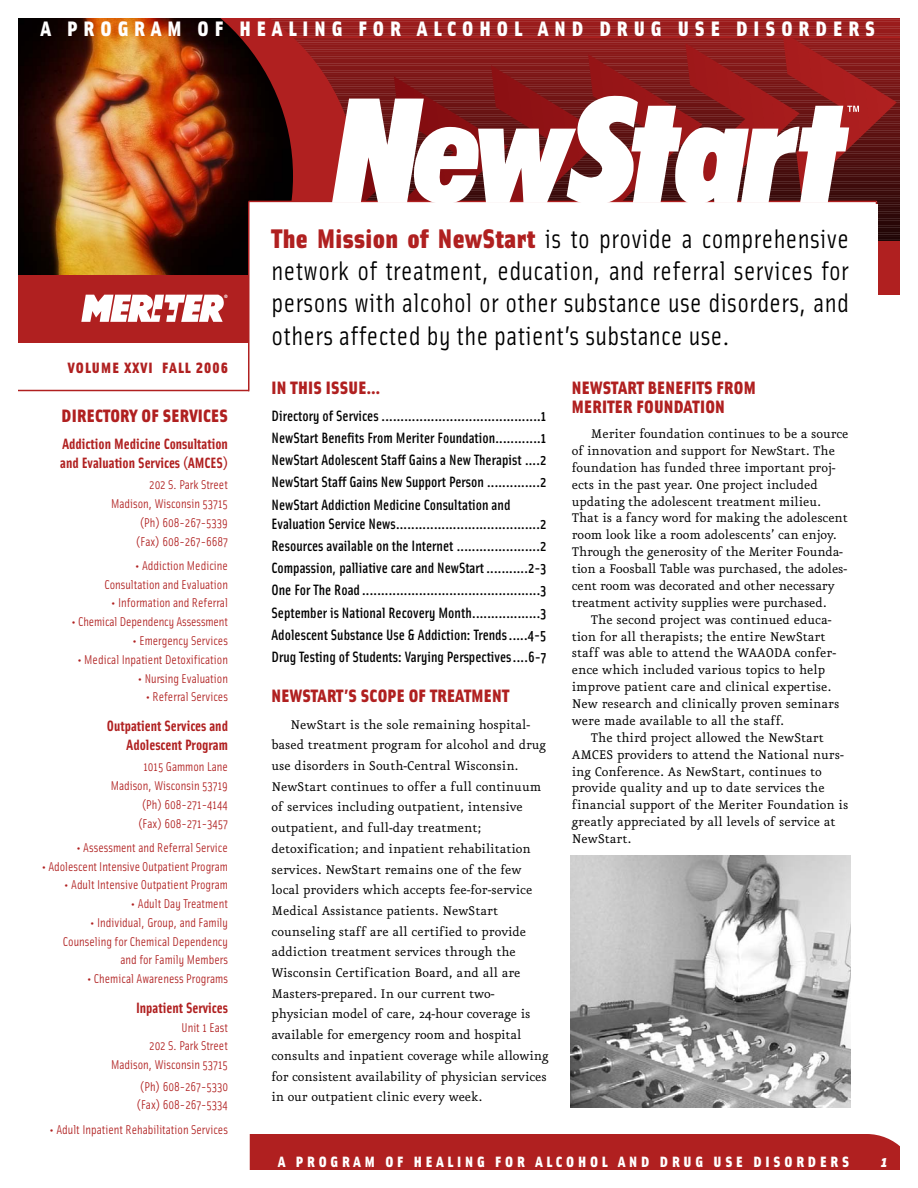
<style>
.page{position:relative;width:918px;height:1188px;background:#fff}
.page>*{position:absolute;margin:0;border:0;box-sizing:border-box;transform-origin:0 0}
.t1{font:27px/32.4px "Solex";letter-spacing:.015em;color:#000;text-align:justify}
.t2{font:900 21px "Solex";letter-spacing:.285em;color:#fff}
.t3{font:900 18px/19.5px "Solex";letter-spacing:.015em;color:#b02020}
.t4{font:15px/16.8px "Eureka CE";color:#000}
.t5{font:500 15px/22.2px "Solex";color:#000;text-align:justify}
.t6{font:700 15px/18.8px "Solex";color:#b02020}
.t7{font:900 15px "Solex";letter-spacing:.255em;color:#fff}
.t8{font:900 15px "Solex";letter-spacing:.08em;color:#b02020}
.t9{font:italic 900 15px "Solex";color:#fff}
.t10{font:12.75px/18.8px "Solex";color:#b02020;text-align:right}
.t11{font:900 4.5px "Univers";color:#fff}
.s1{font-family:"Solex Black Lining";font-weight:400}
.s2{font-weight:900;color:#b02020}
</style>
<div class="page">
<hr style="left:102px;top:29px;width:798px;height:4px;background:#961b1b">
<hr style="left:102px;top:26px;width:798px;height:3px;background:#981c1b">
<hr style="left:102px;top:22px;width:798px;height:4px;background:#9a1c1c">
<hr style="left:102px;top:19px;width:798px;height:3px;background:#9c1c1c">
<hr style="left:102px;top:18px;width:798px;height:1px;background:#9e1d1c">
<img style="left:18px;top:18px;width:275px;height:257px">
<div style="left:18px;top:275px;width:231px;height:67px;background:#b02020"></div>
<div style="left:876px;top:241px;width:24px;height:54px;background:#b02020"></div>
<svg style="left:81px;top:295px;width:143px;height:27px"></svg>
<hr style="left:248px;top:201px;width:1px;height:190px;background:#b02020">
<hr style="left:249px;top:36px;width:651px;height:2px;background:#b02020">
<img style="left:102px;top:32px;width:795px;height:240px">
<hr style="left:18px;top:390px;width:231px;height:1px;background:#b02020">
<div style="left:250px;top:204px;width:628px;height:395px;background:#fff"></div>
<div style="left:250px;top:1134px;width:650px;height:36px;background:#b02020"></div>
<img style="left:570px;top:856px;width:280px;height:251px">
<h2 class="t2" style="left:41px;top:21px;width:836px">A PROGRAM OF HEALING FOR ALCOHOL AND DRUG USE DISORDERS</h2>
<p class="t11" style="left:224px;top:295px;width:5px">®</p>
<p class="t8" style="left:68px;top:363px;width:162px">VOLUME XXVI <span class="s1">FALL 2006</span></p>
<p class="t3" style="left:62px;top:408px;width:168px">DIRECTORY OF SERVICES</p>
<p class="t6" style="left:60px;top:436px;width:169px">Addiction Medicine Consultation and Evaluation Services (AMCES)</p>
<p class="t10" style="left:111px;top:477px;width:118px">202 S. Park Street<br>Madison, Wisconsin 53715 (Ph) 608-267-5339<br>(Fax) 608-267-6687</p>
<p class="t10" style="left:104px;top:557px;width:125px">• Addiction Medicine<br>Consultation and Evaluation</p>
<p class="t10" style="left:111px;top:595px;width:118px">• Information and Referral</p>
<p class="t10" style="left:71px;top:614px;width:158px">• Chemical Dependency Assessment</p>
<p class="t10" style="left:133px;top:633px;width:97px">• Emergency Services</p>
<p class="t10" style="left:77px;top:651px;width:152px">• Medical Inpatient Detoxification</p>
<p class="t10" style="left:138px;top:670px;width:92px">• Nursing Evaluation</p>
<p class="t10" style="left:146px;top:689px;width:84px">• Referral Services</p>
<p class="t6" style="left:107px;top:718px;width:123px;text-align:right">Outpatient Services and<br>Adolescent Program</p>
<p class="t10" style="left:111px;top:759px;width:119px">1015 Gammon Lane<br>Madison, Wisconsin 53719 (Ph) 608-271-4144<br>(Fax) 608-271-3457</p>
<p class="t10" style="left:76px;top:839px;width:153px">• Assessment and Referral Service</p>
<p class="t10" style="left:42px;top:858px;width:187px">• Adolescent Intensive Outpatient Program</p>
<p class="t10" style="left:64px;top:877px;width:165px">• Adult Intensive Outpatient Program</p>
<p class="t10" style="left:131px;top:896px;width:99px">• Adult Day Treatment</p>
<p class="t10" style="left:63px;top:914px;width:167px">• Individual, Group, and Family<br>Counseling for Chemical Dependency and for Family Members</p>
<p class="t10" style="left:87px;top:971px;width:142px">• Chemical Awareness Programs</p>
<p class="t6" style="left:136px;top:1000px;width:93px">Inpatient Services</p>
<p class="t10" style="left:111px;top:1019px;width:118px">Unit 1 East<br>202 S. Park Street<br>Madison, Wisconsin 53715</p>
<p class="t10" style="left:136px;top:1078px;width:93px;text-align:left">(Ph) 608-267-5330 (Fax) 608-267-5334</p>
<p class="t10" style="left:49px;top:1121px;width:180px">• Adult Inpatient Rehabilitation Services</p>
<h1 class="t1" style="left:271px;top:225px;width:579px"><span class="s2">The Mission of NewStart</span> is to provide a comprehensive network of treatment, education, and referral services for persons with alcohol or other substance use disorders, and others affected by the patient’s substance use.</h1>
<p class="t3" style="left:271px;top:379px;width:110px">IN THIS ISSUE…</p>
<p class="t5" style="left:271px;top:406px;width:276px">Directory of Services ..........................................1<br>NewStart Benefits From Meriter Foundation............1<br>NewStart Adolescent Staff Gains a New Therapist ....2<br>NewStart Staff Gains New Support Person ..............2<br>NewStart Addiction Medicine Consultation and</p>
<p class="t5" style="left:271px;top:514px;width:276px">Evaluation Service News......................................2<br>Resources available on the Internet ......................2<br>Compassion, palliative care and NewStart ...........2-3<br>One For The Road ...............................................3<br>September is National Recovery Month..................3<br>Adolescent Substance Use &amp; Addiction: Trends .....4-5<br>Drug Testing of Students: Varying Perspectives....6-7</p>
<p class="t3" style="left:271px;top:687px;width:239px">NEWSTART’S SCOPE OF TREATMENT</p>
<p class="t4" style="left:271px;top:715px;width:279px;line-height:20.7px;text-indent:19px">NewStart is the sole remaining hospital&shy;based treatment program for alcohol and drug use disorders in South-Central Wisconsin.<br>NewStart continues to offer a full continuum of services including outpatient, intensive outpatient, and full-day treatment; detoxification; and inpatient rehabilitation services. NewStart remains one of the few local providers which accepts fee-for-service Medical Assistance patients. NewStart counseling staff are all certified to provide addiction treatment services through the Wisconsin Certification Board, and all are Masters-prepared. In our current two&shy;physician model of care, 24-hour coverage is available for emergency room and hospital consults and inpatient coverage while allowing for consistent availability of physician services in our outpatient clinic every week.</p>
<p class="t3" style="left:572px;top:379px;width:186px">NEWSTART BENEFITS FROM<br>MERITER FOUNDATION</p>
<p class="t4" style="left:572px;top:426px;width:278px;text-indent:19px">Meriter foundation continues to be a source of innovation and support for NewStart. The foundation has funded three important proj&shy;ects in the past year. One project included updating the adolescent treatment milieu.<br>That is a fancy word for making the adolescent room look like a room adolescents’ can enjoy.<br>Through the generosity of the Meriter Founda&shy;tion a Foosball Table was purchased, the adoles&shy;cent room was decorated and other necessary treatment activity supplies were purchased.</p>
<p class="t4" style="left:572px;top:612px;width:269px;text-indent:19px">The second project was continued educa&shy;tion for all therapists; the entire NewStart staff was able to attend the WAAODA confer&shy;ence which included various topics to help improve patient care and clinical expertise.<br>New research and clinically proven seminars were made available to all the staff.</p>
<p class="t4" style="left:572px;top:730px;width:278px;text-indent:19px">The third project allowed the NewStart AMCES providers to attend the National nurs&shy;ing Conference. As NewStart, continues to provide quality and up to date services the financial support of the Meriter Foundation is greatly appreciated by all levels of service at NewStart.</p>
<p class="t7" style="left:278px;top:1157px;width:573px">A PROGRAM OF HEALING FOR ALCOHOL AND DRUG USE DISORDERS</p>
<p class="t9" style="left:881px;top:1156px;width:8px">1</p>
</div>
